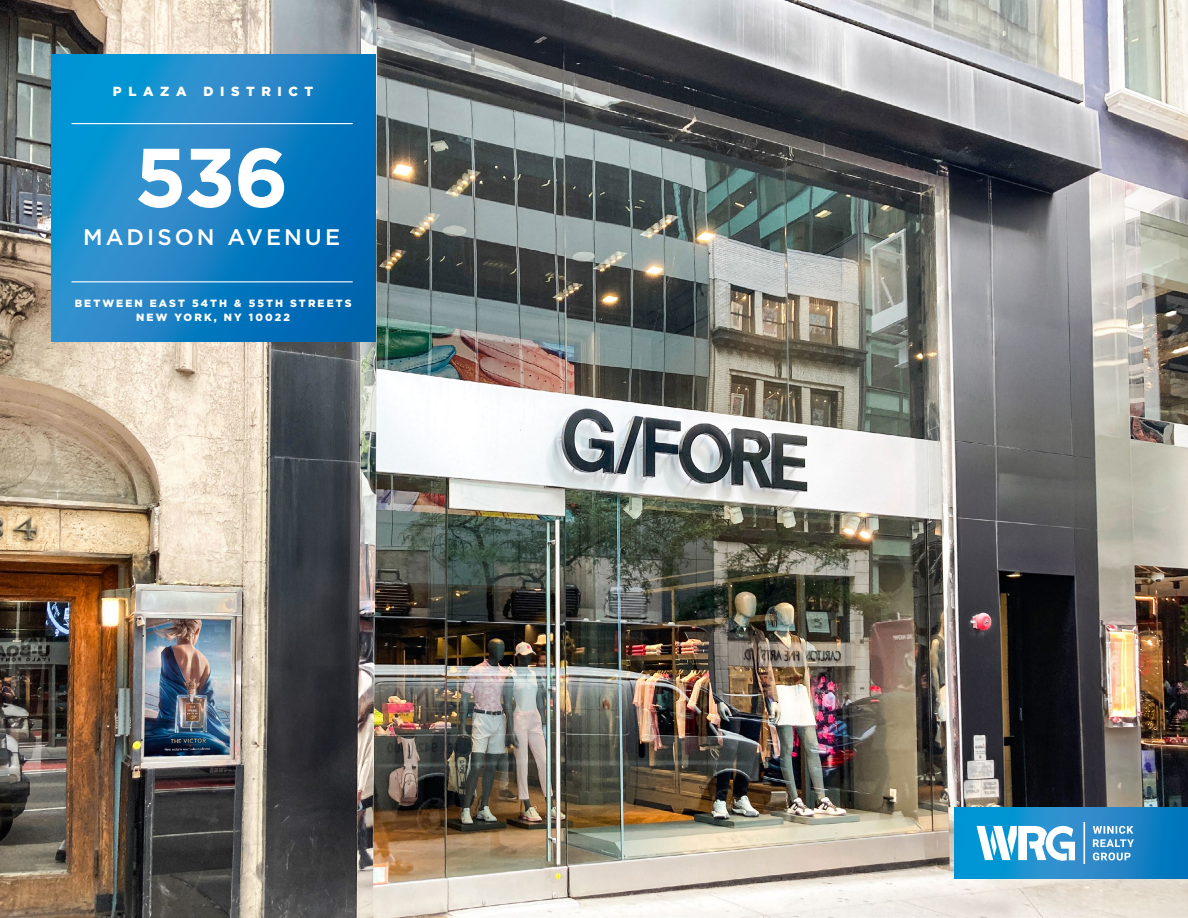
<style>
.page{position:relative;width:1188px;height:918px;background:#fff}
.page>*{position:absolute;margin:0;border:0;box-sizing:border-box;transform-origin:0 0}
.t1{font:700 83.1px "Gotham";color:#fff}
.t2{font:500 22.5px "Gotham";letter-spacing:.135em;color:#fff}
.t3{font:900 13.2px "Gotham";letter-spacing:.5em;color:#fff}
.t4{font:900 10.5px/14.2px "Gotham";letter-spacing:.2em;color:#fff;text-align:center}
</style>
<div class="page">
<img style="left:0;top:0;width:1188px;height:918px">
<svg style="left:955px;top:807px;width:233px;height:72px"></svg>
<svg style="left:51px;top:54px;width:324px;height:288px"></svg>
<hr style="left:72px;top:123px;width:281px;height:1px;background:#fff">
<hr style="left:72px;top:281px;width:281px;height:1px;background:#fff">
<svg style="left:977px;top:826px;width:98px;height:35px"></svg>
<svg style="left:1084px;top:822px;width:50px;height:42px"></svg>
<p class="t3" style="left:113px;top:82px;width:75px">PLAZA</p>
<p class="t3" style="left:203px;top:82px;width:111px">DISTRICT</p>
<h1 class="t1" style="left:134px;top:122px;width:156px">536</h1>
<h2 class="t2" style="left:83px;top:222px;width:258px">MADISON AVENUE</h2>
<p class="t4" style="left:75px;top:296px;width:278px">BETWEEN EAST 54TH &amp; 55TH STREETS<br>NEW YORK, NY 10022</p>
</div>
